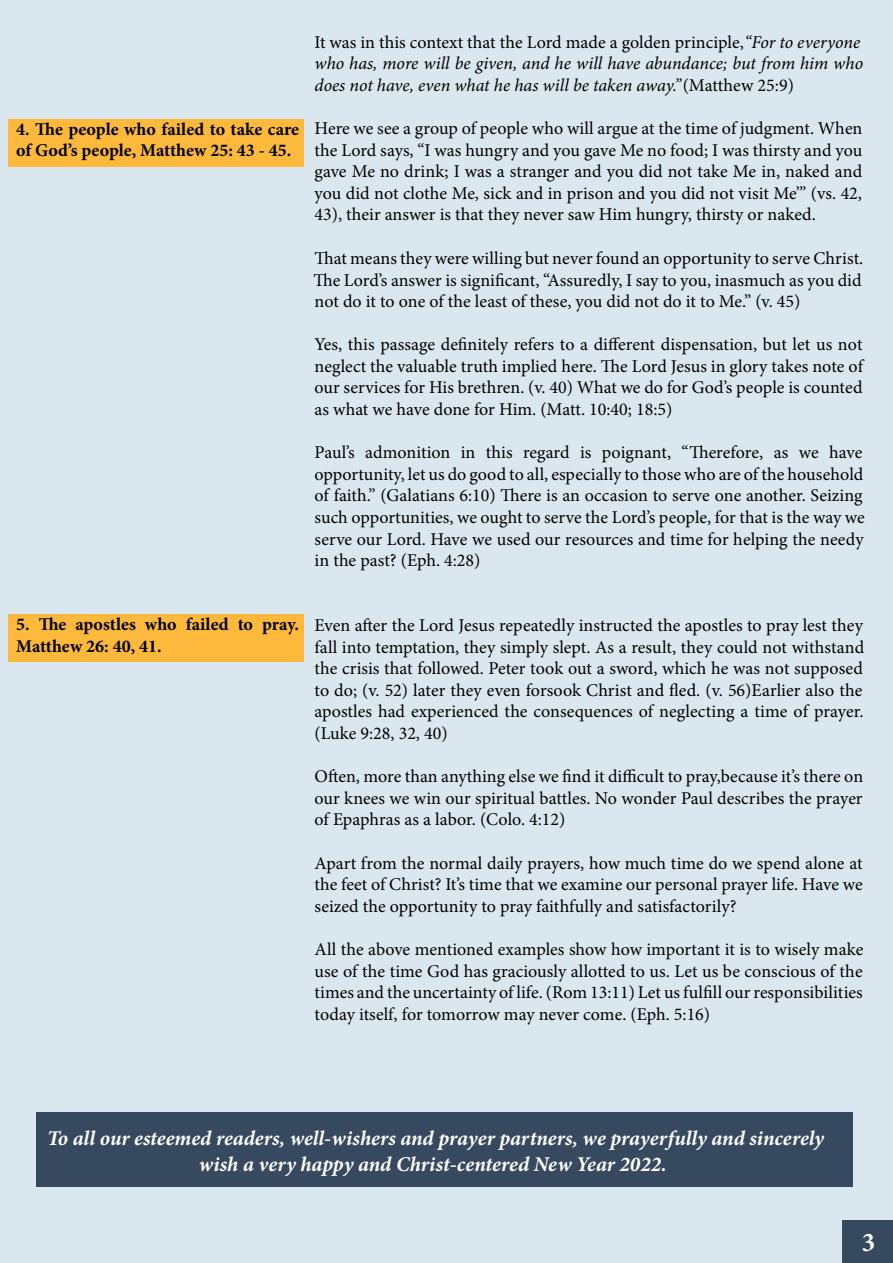
<style>
.page{position:relative;width:893px;height:1263px;background:#dae7ee}
.page>*{position:absolute;margin:0;border:0;box-sizing:border-box;transform-origin:0 0}
.t1{font:700 27px "Minion Pro";color:#fff}
.t2{font:italic 700 21px/25.2px "Minion Pro";color:#fff;text-align:center}
.t3{font:18px/21.6px "Minion Pro";color:#000;text-align:justify}
.t4{font:italic 18px/21.6px "Minion Pro";color:#000}
.t5{font:700 18px/21.6px "Minion Pro";color:#000}
.s1{font-style:normal}
</style>
<div class="page">
<div style="left:8px;top:119px;width:296px;height:48px;background:#fdb93b"></div>
<div style="left:8px;top:614px;width:296px;height:48px;background:#fdb93b"></div>
<div style="left:37px;top:1112px;width:816px;height:75px;background:#36495e"></div>
<div style="left:843px;top:1220px;width:50px;height:43px;background:#36495e"></div>
<p class="t5" style="left:16px;top:118px;width:284px">4. The people who failed to take care of God’s people, Matthew 25: 43 - 45.</p>
<p class="t4" style="left:315px;top:31px;width:550px"><span class="s1">It was in this context that the Lord made a golden principle,</span> “For to everyone who has, more will be given, and he will have abundance; but from him who does not have, even what he has will be taken away.” <span class="s1">(Matthew 25:9)</span></p>
<p class="t3" style="left:315px;top:118px;width:549px">Here we see a group of people who will argue at the time of judgment. When the Lord says, “I was hungry and you gave Me no food; I was thirsty and you gave Me no drink; I was a stranger and you did not take Me in, naked and you did not clothe Me, sick and in prison and you did not visit Me’” (vs. 42, 43), their answer is that they never saw Him hungry, thirsty or naked.</p>
<p class="t3" style="left:315px;top:247px;width:550px">That means they were willing but never found an opportunity to serve Christ.</p>
<p class="t3" style="left:315px;top:290px;width:487px">not do it to one of the least of these, you did not do it to Me.” (v. 45)</p>
<p class="t3" style="left:315px;top:334px;width:550px">Yes, this passage definitely refers to a different dispensation, but let us not neglect the valuable truth implied here. The Lord Jesus in glory takes note of our services for His brethren. (v. 40) What we do for God’s people is counted as what we have done for Him. (Matt. 10:40; 18:5)</p>
<p class="t3" style="left:315px;top:442px;width:552px;text-align:left">Paul’s admonition in this regard is poignant, “Therefore, as we have opportunity, let us do good to all, especially to those who are of the household of faith.” (Galatians 6:10) There is an occasion to serve one another. Seizing such opportunities, we ought to serve the Lord’s people, for that is the way we serve our Lord. Have we used our resources and time for helping the needy in the past? (Eph. 4:28)</p>
<p class="t3" style="left:313px;top:270px;width:550px">The Lord’s answer is significant, “Assuredly, I say to you, inasmuch as you did</p>
<p class="t5" style="left:16px;top:613px;width:284px">5. The apostles who failed to pray.<br>Matthew 26: 40, 41.</p>
<p class="t3" style="left:315px;top:614px;width:551px">Even after the Lord Jesus repeatedly instructed the apostles to pray lest they fall into temptation, they simply slept. As a result, they could not withstand the crisis that followed. Peter took out a sword, which he was not supposed to do; (v. 52) later they even forsook Christ and fled. (v. 56)Earlier also the apostles had experienced the consequences of neglecting a time of prayer. (Luke 9:28, 32, 40)</p>
<p class="t3" style="left:315px;top:766px;width:550px">Often, more than anything else we find it difficult to pray,because it’s there on our knees we win our spiritual battles. No wonder Paul describes the prayer</p>
<p class="t3" style="left:315px;top:809px;width:252px">of Epaphras as a labor. (Colo. 4:12)</p>
<p class="t3" style="left:315px;top:852px;width:550px">Apart from the normal daily prayers, how much time do we spend alone at the feet of Christ? It’s time that we examine our personal prayer life. Have we seized the opportunity to pray faithfully and satisfactorily?</p>
<p class="t3" style="left:315px;top:938px;width:550px">All the above mentioned examples show how important it is to wisely make use of the time God has graciously allotted to us. Let us be conscious of the times and the uncertainty of life. (Rom 13:11) Let us fulfill our responsibilities today itself, for tomorrow may never come. (Eph. 5:16)</p>
<p class="t2" style="left:47px;top:1126px;width:779px">To all our esteemed readers, well-wishers and prayer partners, we prayerfully and sincerely wish a very happy and Christ-centered New Year 2022.</p>
<h1 class="t1" style="left:862px;top:1223px;width:15px">3</h1>
</div>
